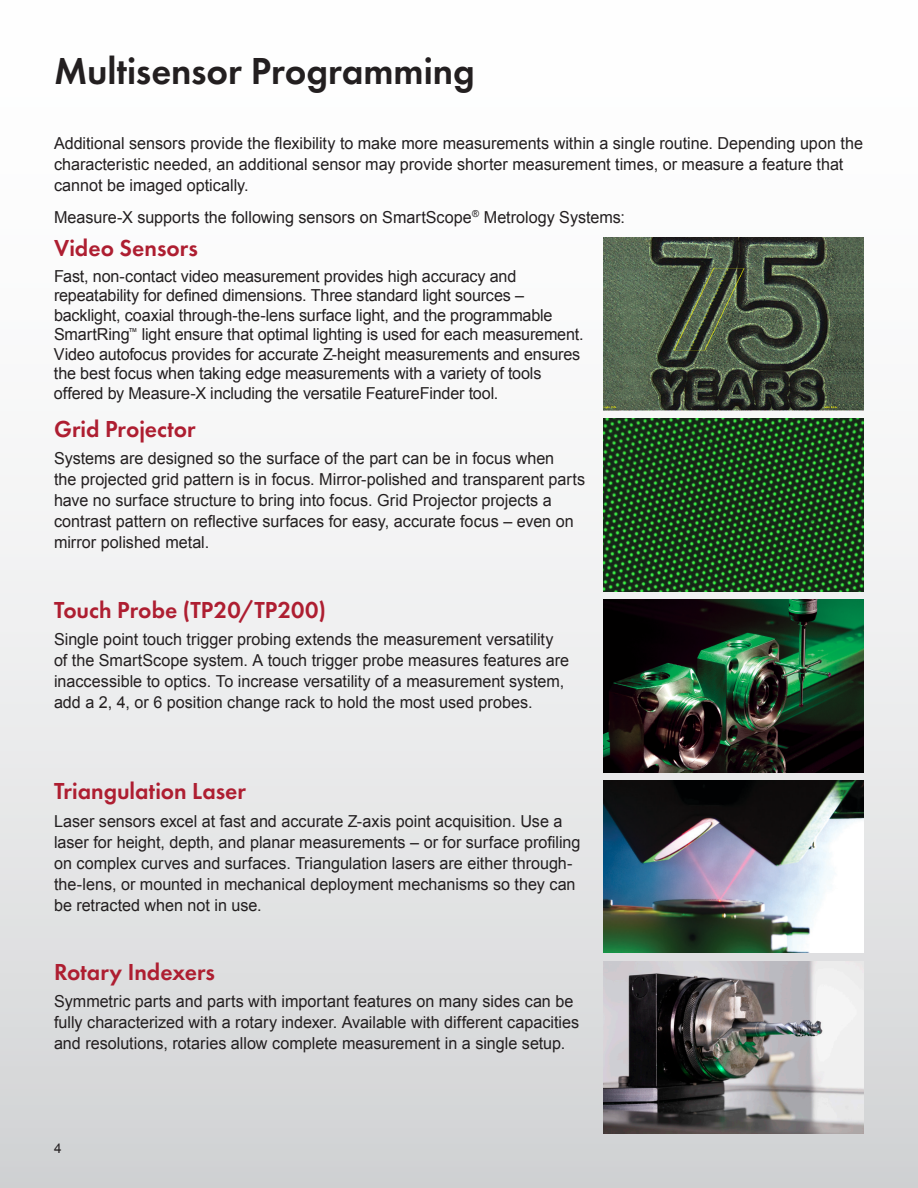
<style>
.page{position:relative;width:918px;height:1188px;background:#fff}
.page>*{position:absolute;margin:0;border:0;box-sizing:border-box;transform-origin:0 0}
.t1{font:600 39px "Futura PT";color:#231f20}
.t2{font:600 24px "Futura PT";color:#ae1e31}
.t3{font:16.5px/21px "Arial";letter-spacing:-.005em;color:#231f20}
.t4{font:13.5px "Arial";color:#231f20}
</style>
<div class="page">
<div style="left:0;top:0;width:918px;height:1188px;background:linear-gradient(to bottom,#fff,#d6d7d8)"></div>
<img style="left:603px;top:418px;width:261px;height:173px">
<img style="left:603px;top:961px;width:261px;height:173px">
<img style="left:603px;top:780px;width:261px;height:173px">
<img style="left:603px;top:599px;width:261px;height:173px">
<img style="left:603px;top:237px;width:261px;height:173px">
<h1 class="t1" style="left:54px;top:46px;width:422px">Multisensor Programming</h1>
<p class="t3" style="left:54px;top:133px;width:810px">Additional sensors provide the flexibility to make more measurements within a single routine. Depending upon the characteristic needed, an additional sensor may provide shorter measurement times, or measure a feature that cannot be imaged optically.</p>
<p class="t3" style="left:54px;top:206px;width:573px">Measure-X supports the following sensors on SmartScope<sup>®</sup> Metrology Systems:</p>
<h2 class="t2" style="left:54px;top:233px;width:145px">Video Sensors</h2>
<p class="t3" style="left:54px;top:267px;width:531px;line-height:19.5px">Fast, non-contact video measurement provides high accuracy and repeatability for defined dimensions. Three standard light sources – backlight, coaxial through-the-lens surface light, and the programmable SmartRing<sup>™</sup> light ensure that optimal lighting is used for each measurement.<br>Video autofocus provides for accurate Z-height measurements and ensures the best focus when taking edge measurements with a variety of tools offered by Measure-X including the versatile FeatureFinder tool.</p>
<h2 class="t2" style="left:54px;top:414px;width:143px">Grid Projector</h2>
<p class="t3" style="left:54px;top:448px;width:533px">Systems are designed so the surface of the part can be in focus when<br>the projected grid pattern is in focus. Mirror-polished and transparent parts have no surface structure to bring into focus. Grid Projector projects a contrast pattern on reflective surfaces for easy, accurate focus – even on mirror polished metal.</p>
<h2 class="t2" style="left:54px;top:595px;width:274px">Touch Probe (TP20/TP200)</h2>
<p class="t3" style="left:54px;top:629px;width:517px">Single point touch trigger probing extends the measurement versatility of the SmartScope system. A touch trigger probe measures features are inaccessible to optics. To increase versatility of a measurement system, add a 2, 4, or 6 position change rack to hold the most used probes.</p>
<h2 class="t2" style="left:54px;top:776px;width:194px">Triangulation Laser</h2>
<p class="t3" style="left:54px;top:810px;width:528px">Laser sensors excel at fast and accurate Z-axis point acquisition. Use a laser for height, depth, and planar measurements – or for surface profiling on complex curves and surfaces. Triangulation lasers are either through&shy;the-lens, or mounted in mechanical deployment mechanisms so they can be retracted when not in use.</p>
<h2 class="t2" style="left:54px;top:956px;width:163px">Rotary Indexers</h2>
<p class="t3" style="left:54px;top:991px;width:527px">Symmetric parts and parts with important features on many sides can be fully characterized with a rotary indexer. Available with different capacities and resolutions, rotaries allow complete measurement in a single setup.</p>
<p class="t4" style="left:54px;top:1139px;width:9px">4</p>
</div>
